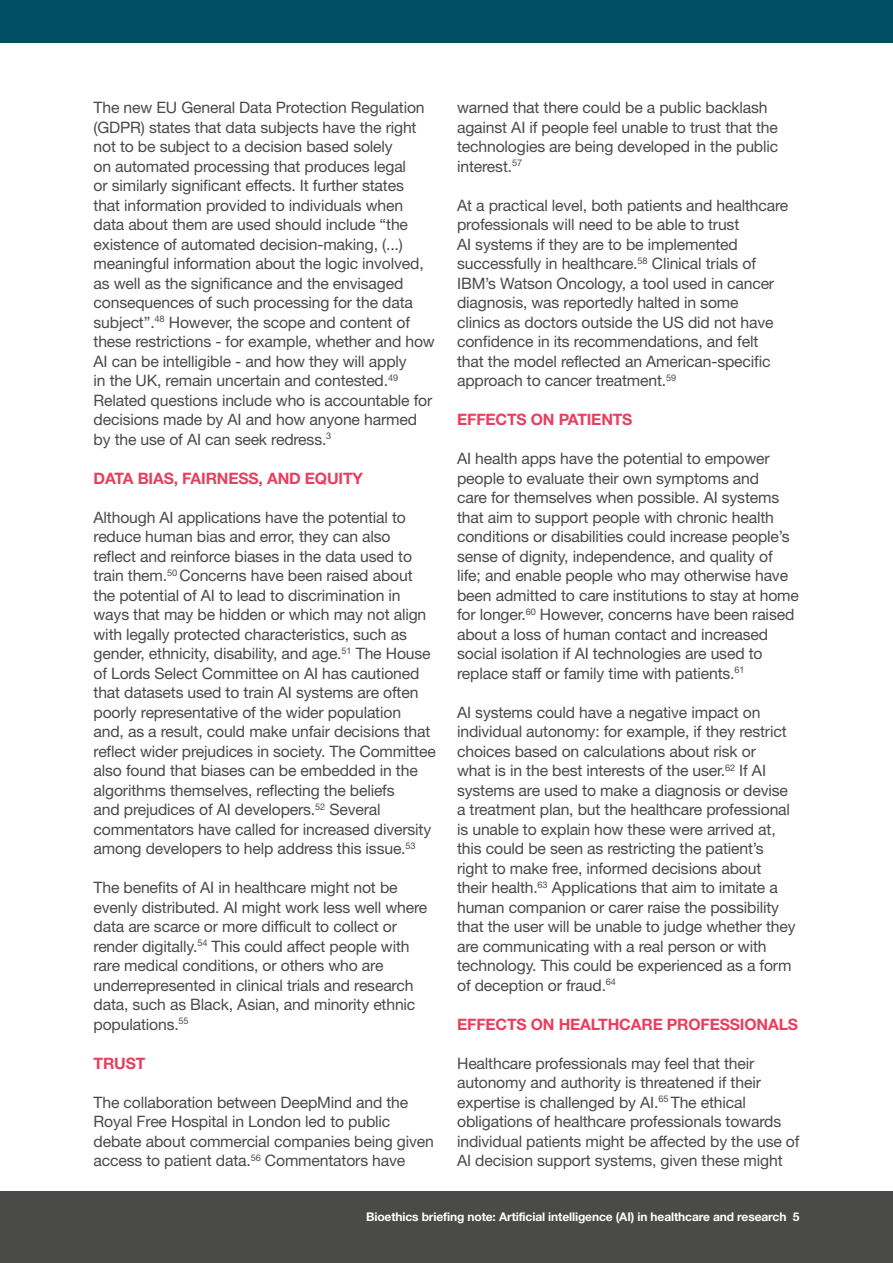
<style>
.page{position:relative;width:893px;height:1263px;background:#fff}
.page>*{position:absolute;margin:0;border:0;box-sizing:border-box;transform-origin:0 0}
.t1{font:15.75px/19.5px "Helvetica Neue LT Pro";letter-spacing:-.01em;color:#4a4a49}
.t2{font:700 15.75px "Helvetica Neue LT Pro";letter-spacing:-.01em;color:#e83f5e}
.t3{font:700 12px "Helvetica Neue LT Pro";letter-spacing:-.01em;color:#fff}
</style>
<div class="page">
<div style="left:0;top:1191px;width:893px;height:72px;background:#4a4a49"></div>
<div style="left:0;top:0;width:893px;height:43px;background:#004e65"></div>
<p class="t1" style="left:94px;top:97px;width:343px">The new EU General Data Protection Regulation (GDPR) states that data subjects have the right not to be subject to a decision based solely<br>on automated processing that produces legal<br>or similarly significant effects. It further states<br>that information provided to individuals when data about them are used should include “the existence of automated decision-making, (...) meaningful information about the logic involved, as well as the significance and the envisaged consequences of such processing for the data subject”.<sup>48</sup> However, the scope and content of these restrictions - for example, whether and how AI can be intelligible - and how they will apply<br>in the UK, remain uncertain and contested.<sup>49<br></sup>Related questions include who is accountable for decisions made by AI and how anyone harmed by the use of AI can seek redress.<sup>3</sup></p>
<p class="t2" style="left:94px;top:468px;width:271px">DATA BIAS, FAIRNESS, AND EQUITY</p>
<p class="t1" style="left:94px;top:507px;width:344px">Although AI applications have the potential to reduce human bias and error, they can also reflect and reinforce biases in the data used to train them.<sup>50</sup> Concerns have been raised about the potential of AI to lead to discrimination in ways that may be hidden or which may not align with legally protected characteristics, such as gender, ethnicity, disability, and age.<sup>51</sup> The House of Lords Select Committee on AI has cautioned that datasets used to train AI systems are often poorly representative of the wider population<br>and, as a result, could make unfair decisions that reflect wider prejudices in society. The Committee also found that biases can be embedded in the algorithms themselves, reflecting the beliefs<br>and prejudices of AI developers.<sup>52</sup> Several commentators have called for increased diversity among developers to help address this issue.<sup>53</sup></p>
<p class="t1" style="left:94px;top:877px;width:335px">The benefits of AI in healthcare might not be evenly distributed. AI might work less well where data are scarce or more difficult to collect or render digitally.<sup>54</sup> This could affect people with rare medical conditions, or others who are underrepresented in clinical trials and research data, such as Black, Asian, and minority ethnic populations.<sup>55</sup></p>
<p class="t2" style="left:94px;top:1053px;width:53px">TRUST</p>
<p class="t1" style="left:94px;top:1092px;width:342px">The collaboration between DeepMind and the Royal Free Hospital in London led to public debate about commercial companies being given access to patient data.<sup>56</sup> Commentators have</p>
<p class="t1" style="left:457px;top:97px;width:323px">warned that there could be a public backlash against AI if people feel unable to trust that the technologies are being developed in the public interest.<sup>57</sup></p>
<p class="t1" style="left:457px;top:195px;width:333px">At a practical level, both patients and healthcare professionals will need to be able to trust<br>AI systems if they are to be implemented successfully in healthcare.<sup>58</sup> Clinical trials of IBM’s Watson Oncology, a tool used in cancer diagnosis, was reportedly halted in some<br>clinics as doctors outside the US did not have confidence in its recommendations, and felt that the model reflected an American-specific approach to cancer treatment.<sup>59</sup></p>
<p class="t2" style="left:457px;top:409px;width:177px">EFFECTS ON PATIENTS</p>
<p class="t1" style="left:457px;top:448px;width:343px">AI health apps have the potential to empower people to evaluate their own symptoms and<br>care for themselves when possible. AI systems that aim to support people with chronic health conditions or disabilities could increase people’s sense of dignity, independence, and quality of life; and enable people who may otherwise have been admitted to care institutions to stay at home for longer.<sup>60</sup> However, concerns have been raised about a loss of human contact and increased social isolation if AI technologies are used to replace staff or family time with patients.<sup>61</sup></p>
<p class="t1" style="left:457px;top:702px;width:340px">AI systems could have a negative impact on individual autonomy: for example, if they restrict choices based on calculations about risk or<br>what is in the best interests of the user.<sup>62</sup> If AI systems are used to make a diagnosis or devise a treatment plan, but the healthcare professional is unable to explain how these were arrived at, this could be seen as restricting the patient’s right to make free, informed decisions about<br>their health.<sup>63</sup> Applications that aim to imitate a human companion or carer raise the possibility that the user will be unable to judge whether they are communicating with a real person or with technology. This could be experienced as a form of deception or fraud.<sup>64</sup></p>
<p class="t2" style="left:457px;top:1014px;width:342px">EFFECTS ON HEALTHCARE PROFESSIONALS</p>
<p class="t1" style="left:457px;top:1053px;width:344px">Healthcare professionals may feel that their autonomy and authority is threatened if their expertise is challenged by AI.<sup>65</sup> The ethical obligations of healthcare professionals towards individual patients might be affected by the use of AI decision support systems, given these might</p>
<p class="t3" style="left:366px;top:1209px;width:435px">Bioethics briefing note: Artificial intelligence (AI) in healthcare and research 5</p>
</div>
